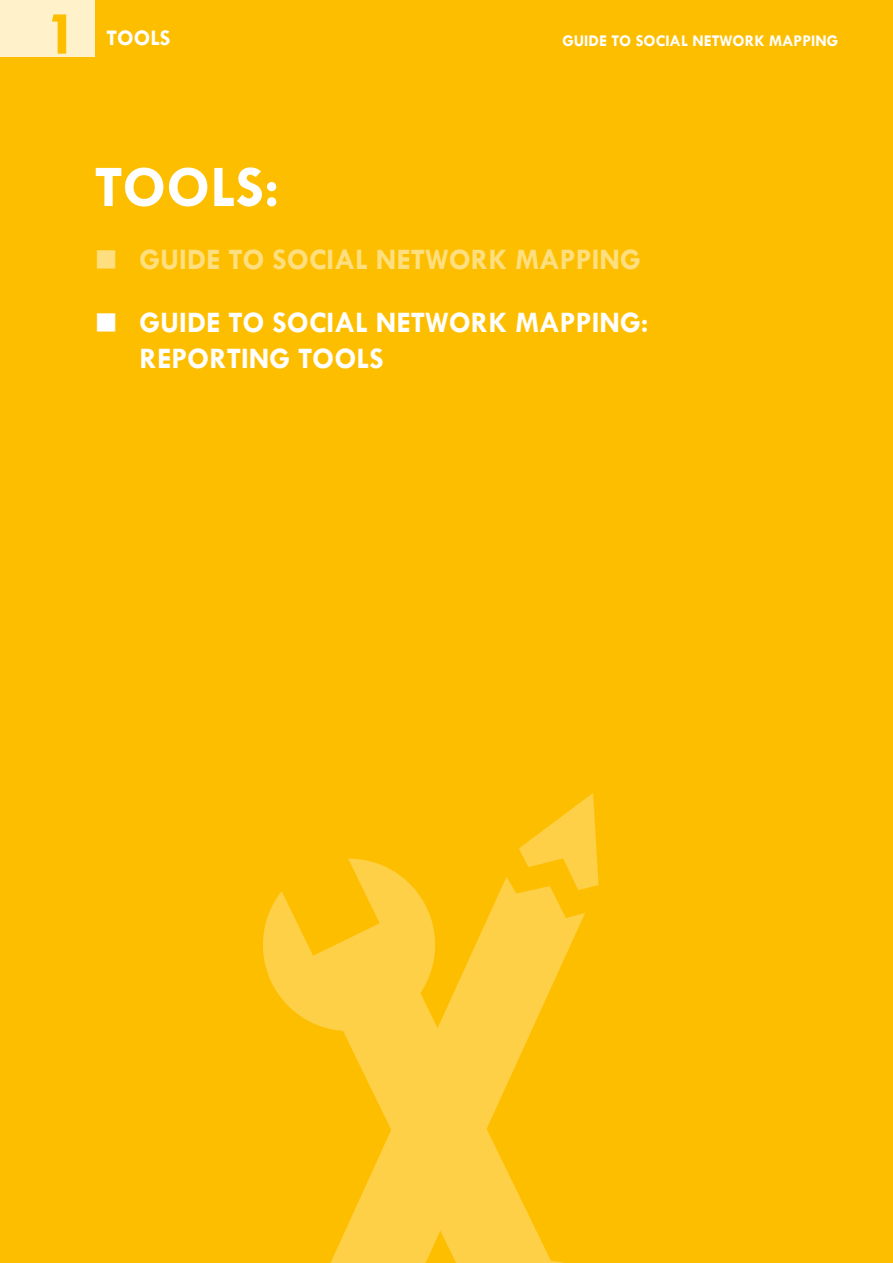
<style>
.page{position:relative;width:893px;height:1263px;background:#fff}
.page>*{position:absolute;margin:0;border:0;box-sizing:border-box;transform-origin:0 0}
.t1{font:700 63px "Tw Cen";color:#febe00}
.t2{font:700 59.4px "Tw Cen";color:#fff}
.t3{font:700 30px/36px "Tw Cen";color:#fff}
.t4{font:700 30px "Tw Cen";color:#fedf80}
.t5{font:700 22.5px "Tw Cen";color:#fff}
.t6{font:700 16.5px "Tw Cen";color:#fff}
</style>
<div class="page">
<div style="left:0;top:0;width:893px;height:63px;background:#febe00"></div>
<div style="left:0;top:0;width:94px;height:64px;background:#fff1c9"></div>
<div style="left:0;top:58px;width:893px;height:1205px;background:#febe00"></div>
<img style="left:263px;top:794px;width:336px;height:469px">
<h1 class="t1" style="left:45px;top:-4px;width:35px">1</h1>
<p class="t5" style="left:106px;top:24px;width:66px">TOOLS</p>
<p class="t6" style="left:562px;top:31px;width:277px">GUIDE TO SOCIAL NETWORK MAPPING</p>
<h2 class="t2" style="left:94px;top:152px;width:186px">TOOLS:</h2>
<p class="t4" style="left:94px;top:241px;width:548px">■ GUIDE TO SOCIAL NETWORK MAPPING</p>
<p class="t3" style="left:139px;top:304px;width:511px;text-indent:-45px">■ GUIDE TO SOCIAL NETWORK MAPPING:<br>REPORTING TOOLS</p>
</div>
